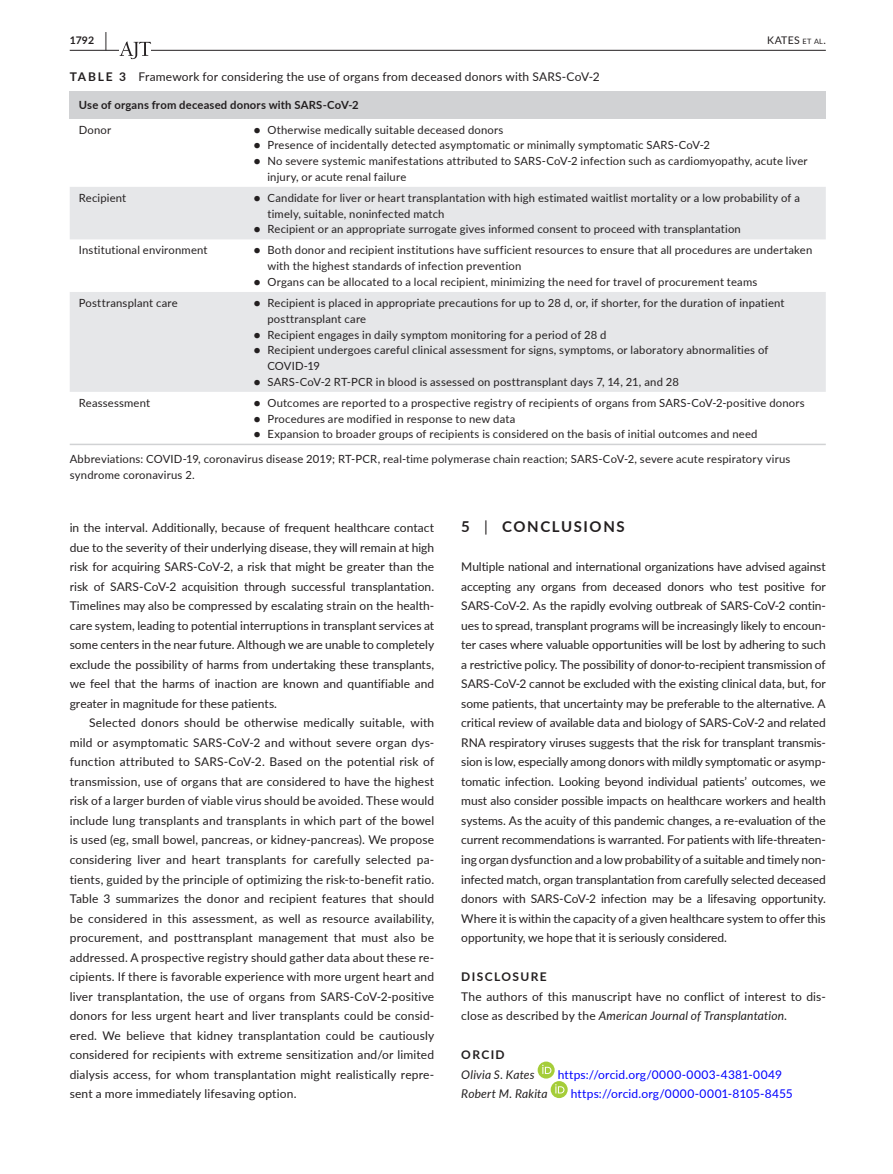
<style>
.page{position:relative;width:893px;height:1174px;background:#fff}
.page>*{position:absolute;margin:0;border:0;box-sizing:border-box;transform-origin:0 0}
.t1{font:700 15px "Lato";letter-spacing:.11em;color:#231f20}
.t2{font:12px/19.5px "Lato";letter-spacing:.01em;color:#231f20;text-align:justify}
.t3{font:12px "Lato";letter-spacing:.015em;color:#00f}
.t4{font:italic 12px "Lato";letter-spacing:.015em;color:#231f20}
.t5{font:700 12px "Lato";letter-spacing:.115em;color:#231f20}
.t6{font:11.25px/15.8px "Lato";letter-spacing:.015em;color:#231f20}
.t7{font:700 11.25px "Lato";letter-spacing:.02em;color:#231f20}
.t8{font:10.5px "Lato";letter-spacing:.025em;color:#231f20}
.t9{font:700 10.5px "Lato";color:#231f20}
.s1{font-size:19.5px}
.s2{font-size:7.35px}
.s3{font-weight:700}
.s4{font-weight:400}
.s5{font-style:italic}
</style>
<div class="page">
<hr style="left:70px;top:50px;width:756px;height:1px;background:#231f20">
<svg style="left:120px;top:42px;width:31px;height:17px"></svg>
<div style="left:538px;top:1061px;width:17px;height:17px;background:#a5cd39;border-radius:50%"></div>
<svg style="left:542px;top:1064px;width:9px;height:10px"></svg>
<svg style="left:551px;top:1081px;width:17px;height:17px"></svg>
<svg style="left:555px;top:1084px;width:9px;height:9px"></svg>
<div style="left:70px;top:91px;width:756px;height:27px;background:#d1d2d4"></div>
<svg style="left:70px;top:187px;width:756px;height:205px;fill:#e6e7e9"></svg>
<hr style="left:70px;top:443px;width:175px;height:2px;background:#d1d2d4">
<hr style="left:245px;top:443px;width:581px;height:2px;background:#d1d2d4">
<p class="t9" style="left:70px;top:33px;width:39px">1792 <span class="s1">|</span></p>
<p class="t8" style="left:767px;top:33px;width:60px">KATES <span class="s2">et al</span>.</p>
<p class="t2" style="left:70px;top:67px;width:532px"><span class="s3">TABLE 3</span> Framework for considering the use of organs from deceased donors with SARS-CoV-2</p>
<p class="t7" style="left:79px;top:97px;width:282px">Use of organs from deceased donors with SARS-CoV-2</p>
<p class="t6" style="left:79px;top:121px;width:34px">Donor</p>
<p class="t6" style="left:254px;top:121px;width:251px">● Otherwise medically suitable deceased donors</p>
<p class="t6" style="left:254px;top:137px;width:458px">● Presence of incidentally detected asymptomatic or minimally symptomatic SARS-CoV-2</p>
<p class="t6" style="left:267px;top:153px;width:542px;text-indent:-14px">● No severe systemic manifestations attributed to SARS-CoV-2 infection such as cardiomyopathy, acute liver injury, or acute renal failure</p>
<p class="t6" style="left:79px;top:189px;width:49px">Recipient</p>
<p class="t6" style="left:267px;top:189px;width:534px;text-indent:-14px">● Candidate for liver or heart transplantation with high estimated waitlist mortality or a low probability of a timely, suitable, noninfected match</p>
<p class="t6" style="left:254px;top:221px;width:488px">● Recipient or an appropriate surrogate gives informed consent to proceed with transplantation</p>
<p class="t6" style="left:79px;top:242px;width:130px">Institutional environment</p>
<p class="t6" style="left:267px;top:242px;width:546px;text-indent:-14px">● Both donor and recipient institutions have sufficient resources to ensure that all procedures are undertaken with the highest standards of infection prevention</p>
<p class="t6" style="left:254px;top:273px;width:505px">● Organs can be allocated to a local recipient, minimizing the need for travel of procurement teams</p>
<p class="t6" style="left:79px;top:295px;width:101px">Posttransplant care</p>
<p class="t6" style="left:267px;top:295px;width:519px;text-indent:-14px">● Recipient is placed in appropriate precautions for up to 28 d, or, if shorter, for the duration of inpatient posttransplant care</p>
<p class="t6" style="left:254px;top:326px;width:354px">● Recipient engages in daily symptom monitoring for a period of 28 d</p>
<p class="t6" style="left:267px;top:342px;width:502px;text-indent:-14px">● Recipient undergoes careful clinical assessment for signs, symptoms, or laboratory abnormalities of<br>COVID-19</p>
<p class="t6" style="left:254px;top:373px;width:426px">● SARS-CoV-2 RT-PCR in blood is assessed on posttransplant days 7, 14, 21, and 28</p>
<p class="t6" style="left:79px;top:394px;width:73px">Reassessment</p>
<p class="t6" style="left:254px;top:394px;width:552px">● Outcomes are reported to a prospective registry of recipients of organs from SARS-CoV-2-positive donors</p>
<p class="t6" style="left:254px;top:410px;width:263px">● Procedures are modified in response to new data</p>
<p class="t6" style="left:254px;top:426px;width:505px">● Expansion to broader groups of recipients is considered on the basis of initial outcomes and need</p>
<p class="t6" style="left:70px;top:451px;width:722px">Abbreviations: COVID-19, coronavirus disease 2019; RT-PCR, real-time polymerase chain reaction; SARS-CoV-2, severe acute respiratory virus syndrome coronavirus 2.</p>
<p class="t2" style="left:70px;top:518px;width:366px">in the interval. Additionally, because of frequent healthcare contact due to the severity of their underlying disease, they will remain at high risk for acquiring SARS-CoV-2, a risk that might be greater than the risk of SARS-CoV-2 acquisition through successful transplantation.<br>Timelines may also be compressed by escalating strain on the health&shy;care system, leading to potential interruptions in transplant services at some centers in the near future. Although we are unable to completely exclude the possibility of harms from undertaking these transplants, we feel that the harms of inaction are known and quantifiable and greater in magnitude for these patients.</p>
<p class="t2" style="left:70px;top:713px;width:366px;text-indent:20px">Selected donors should be otherwise medically suitable, with mild or asymptomatic SARS-CoV-2 and without severe organ dys&shy;function attributed to SARS-CoV-2. Based on the potential risk of transmission, use of organs that are considered to have the highest risk of a larger burden of viable virus should be avoided. These would include lung transplants and transplants in which part of the bowel is used (eg, small bowel, pancreas, or kidney-pancreas). We propose considering liver and heart transplants for carefully selected pa&shy;tients, guided by the principle of optimizing the risk-to-benefit ratio.<br>Table 3 summarizes the donor and recipient features that should be considered in this assessment, as well as resource availability, procurement, and posttransplant management that must also be addressed. A prospective registry should gather data about these re&shy;cipients. If there is favorable experience with more urgent heart and liver transplantation, the use of organs from SARS-CoV-2-positive donors for less urgent heart and liver transplants could be consid&shy;ered. We believe that kidney transplantation could be cautiously considered for recipients with extreme sensitization and/or limited dialysis access, for whom transplantation might realistically repre&shy;sent a more immediately lifesaving option.</p>
<p class="t1" style="left:461px;top:516px;width:165px">5 <span class="s4">|</span> CONCLUSIONS</p>
<p class="t2" style="left:461px;top:557px;width:366px">Multiple national and international organizations have advised against accepting any organs from deceased donors who test positive for SARS-CoV-2. As the rapidly evolving outbreak of SARS-CoV-2 contin&shy;ues to spread, transplant programs will be increasingly likely to encoun&shy;ter cases where valuable opportunities will be lost by adhering to such a restrictive policy. The possibility of donor-to-recipient transmission of SARS-CoV-2 cannot be excluded with the existing clinical data, but, for some patients, that uncertainty may be preferable to the alternative. A critical review of available data and biology of SARS-CoV-2 and related RNA respiratory viruses suggests that the risk for transplant transmis&shy;sion is low, especially among donors with mildly symptomatic or asymp&shy;tomatic infection. Looking beyond individual patients’ outcomes, we must also consider possible impacts on healthcare workers and health systems. As the acuity of this pandemic changes, a re-evaluation of the current recommendations is warranted. For patients with life-threaten&shy;ing organ dysfunction and a low probability of a suitable and timely non&shy;infected match, organ transplantation from carefully selected deceased donors with SARS-CoV-2 infection may be a lifesaving opportunity.<br>Where it is within the capacity of a given healthcare system to offer this opportunity, we hope that it is seriously considered.</p>
<p class="t5" style="left:461px;top:967px;width:87px">DISCLOSURE</p>
<p class="t2" style="left:461px;top:986px;width:366px">The authors of this manuscript have no conflict of interest to dis&shy;close as described by the <span class="s5">American Journal of Transplantation</span>.</p>
<p class="t5" style="left:461px;top:1045px;width:45px">ORCID</p>
<p class="t4" style="left:461px;top:1065px;width:75px">Olivia S. Kates</p>
<p class="t3" style="left:558px;top:1065px;width:226px">https://orcid.org/0000-0003-4381-0049</p>
<p class="t4" style="left:461px;top:1085px;width:88px">Robert M. Rakita</p>
<p class="t3" style="left:571px;top:1085px;width:224px">https://orcid.org/0000-0001-8105-8455</p>
</div>
